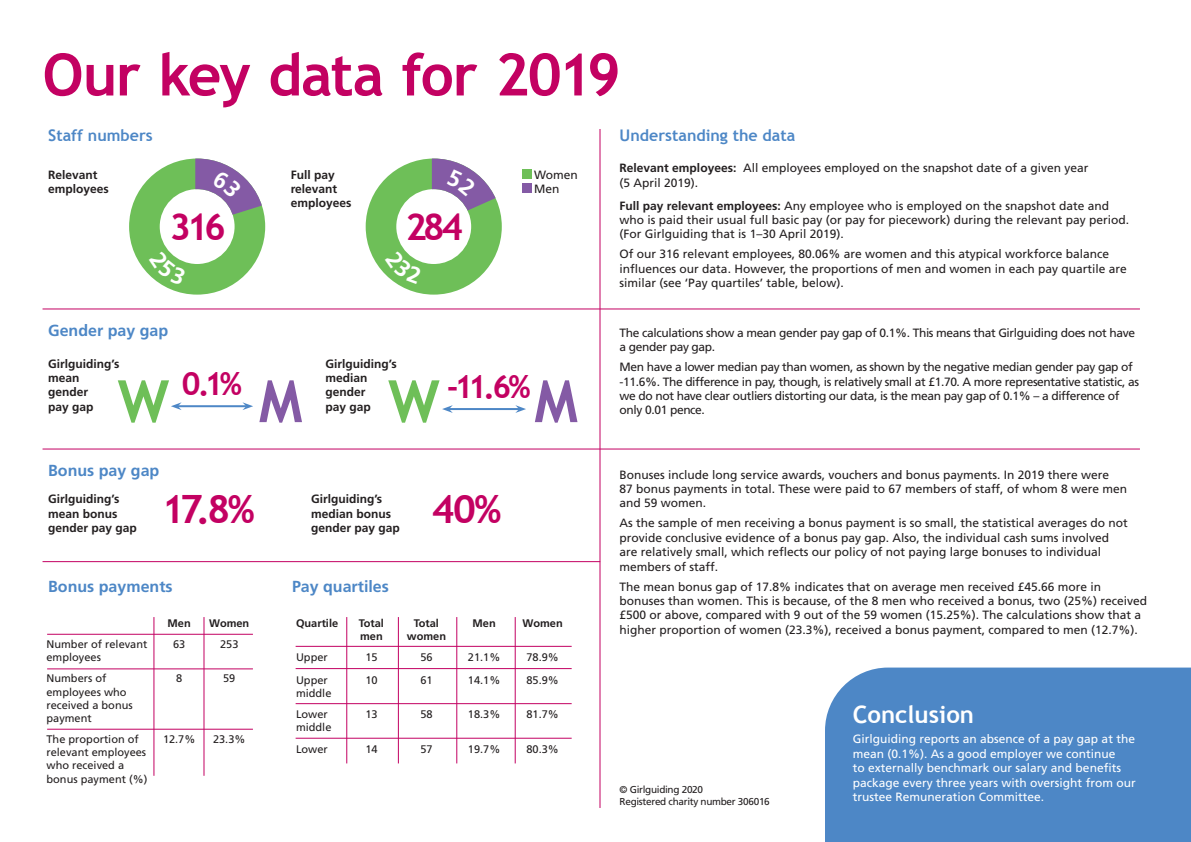
<style>
.page{position:relative;width:1191px;height:842px;background:#fff}
.page>*{position:absolute;margin:0;border:0;box-sizing:border-box;transform-origin:0 0}
.t1{font:700 58.3px "Trebuchet MS";letter-spacing:-.03em;color:#c30162}
.t2{font:700 58.3px "Trebuchet MS";color:#6ebf58}
.t3{font:700 58.3px "Trebuchet MS";color:#845aa5}
.t4{font:700 39px "Trebuchet MS";color:#c30162}
.t5{font:700 37px "Trebuchet MS";letter-spacing:-.105em;color:#c30162}
.t6{font:700 32px "Trebuchet MS";color:#c30162}
.t7{font:700 24px "Trebuchet MS";color:#fff}
.t8{font:700 16px "Frutiger";color:#4d87c6}
.t9{font:700 16px "Trebuchet MS";color:#4d87c6}
.t10{font:12px/14.4px "Frutiger";color:#231f20}
.t11{font:12px/14.4px "Frutiger";letter-spacing:-.03em;color:#231f20}
.t12{font:12px/14.4px "Frutiger";color:#fff}
.t13{font:700 12px/14.4px "Frutiger";color:#231f20}
.t14{font:11px/13.2px "Frutiger";color:#231f20}
.t15{font:700 11px/13.2px "Frutiger";color:#231f20}
.t16{font:10px "Frutiger";letter-spacing:-.03em;color:#231f20}
.s1{font-weight:700}
</style>
<div class="page">
<div style="left:825px;top:667px;width:366px;height:175px;background:#4d87c6"></div>
<hr style="left:43px;top:309px;width:1097px;height:1px;background:#c30162">
<hr style="left:43px;top:449px;width:1097px;height:1px;background:#c30162">
<hr style="left:43px;top:561px;width:557px;height:1px;background:#c30162">
<hr style="left:600px;top:129px;width:1px;height:679px;background:#c30162">
<hr style="left:47px;top:634px;width:206px;height:1px;background:#c30162">
<hr style="left:296px;top:646px;width:275px;height:1px;background:#c30162">
<hr style="left:296px;top:668px;width:275px;height:1px;background:#c30162">
<hr style="left:296px;top:703px;width:275px;height:1px;background:#c30162">
<hr style="left:296px;top:738px;width:275px;height:1px;background:#c30162">
<hr style="left:47px;top:669px;width:206px;height:1px;background:#c30162">
<hr style="left:47px;top:729px;width:206px;height:1px;background:#c30162">
<hr style="left:154px;top:617px;width:1px;height:159px;background:#c30162">
<hr style="left:204px;top:617px;width:1px;height:159px;background:#c30162">
<hr style="left:346px;top:617px;width:1px;height:146px;background:#c30162">
<hr style="left:398px;top:617px;width:1px;height:146px;background:#c30162">
<hr style="left:456px;top:617px;width:1px;height:146px;background:#c30162">
<hr style="left:515px;top:617px;width:1px;height:146px;background:#c30162">
<hr style="left:178px;top:405px;width:68px;height:2px;background:#4d87c6">
<svg style="left:171px;top:402px;width:11px;height:8px"></svg>
<svg style="left:242px;top:402px;width:11px;height:8px"></svg>
<hr style="left:449px;top:408px;width:70px;height:2px;background:#4d87c6">
<svg style="left:442px;top:405px;width:11px;height:8px"></svg>
<svg style="left:515px;top:405px;width:11px;height:8px"></svg>
<div style="left:522px;top:169px;width:9px;height:10px;background:#6ebf58"></div>
<div style="left:522px;top:184px;width:9px;height:9px;background:#845aa5"></div>
<svg style="left:129px;top:159px;width:136px;height:136px"></svg>
<svg style="left:366px;top:159px;width:136px;height:136px"></svg>
<p class="t1" style="left:43px;top:38px;width:580px">Our key data for 2019</p>
<p class="t9" style="left:48px;top:125px;width:106px">Staff numbers</p>
<p class="t9" style="left:619px;top:125px;width:177px">Understanding the data</p>
<p class="t13" style="left:48px;top:167px;width:62px">Relevant employees</p>
<p class="t13" style="left:291px;top:167px;width:62px">Full pay relevant employees</p>
<p class="t5" style="left:169px;top:203px;width:58px">316</p>
<p class="t5" style="left:405px;top:203px;width:59px">284</p>
<p class="t8" style="left:48px;top:321px;width:122px">Gender pay gap</p>
<p class="t10" style="left:534px;top:167px;width:45px">Women</p>
<p class="t10" style="left:534px;top:181px;width:27px">Men</p>
<p class="t13" style="left:48px;top:356px;width:73px">Girlguiding’s mean gender<br>pay gap</p>
<p class="t13" style="left:325px;top:356px;width:73px">Girlguiding’s median gender<br>pay gap</p>
<p class="t6" style="left:182px;top:364px;width:62px">0.1%</p>
<p class="t6" style="left:447px;top:367px;width:85px">-11.6%</p>
<p class="t2" style="left:118px;top:365px;width:53px">W</p>
<p class="t3" style="left:259px;top:365px;width:45px">M</p>
<p class="t2" style="left:388px;top:365px;width:53px">W</p>
<p class="t3" style="left:534px;top:365px;width:45px">M</p>
<p class="t8" style="left:48px;top:461px;width:113px">Bonus pay gap</p>
<p class="t13" style="left:48px;top:492px;width:90px">Girlguiding’s mean bonus gender pay gap</p>
<p class="t4" style="left:162px;top:484px;width:95px">17.8%</p>
<p class="t4" style="left:432px;top:484px;width:71px">40%</p>
<p class="t13" style="left:311px;top:492px;width:90px">Girlguiding’s median bonus gender pay gap</p>
<p class="t8" style="left:48px;top:576px;width:126px">Bonus payments</p>
<p class="t8" style="left:292px;top:576px;width:98px">Pay quartiles</p>
<p class="t15" style="left:168px;top:616px;width:25px">Men</p>
<p class="t15" style="left:209px;top:616px;width:42px">Women</p>
<p class="t14" style="left:47px;top:637px;width:102px">Number of relevant employees</p>
<p class="t14" style="left:173px;top:637px;width:14px">63</p>
<p class="t14" style="left:220px;top:637px;width:20px">253</p>
<p class="t14" style="left:47px;top:672px;width:88px">Numbers of employees who received a bonus payment</p>
<p class="t14" style="left:176px;top:672px;width:8px">8</p>
<p class="t14" style="left:223px;top:672px;width:14px">59</p>
<p class="t14" style="left:47px;top:732px;width:102px">The proportion of relevant employees who received a bonus payment (%)</p>
<p class="t14" style="left:163px;top:732px;width:34px">12.7%</p>
<p class="t14" style="left:213px;top:732px;width:34px">23.3%</p>
<p class="t15" style="left:296px;top:616px;width:44px">Quartile</p>
<p class="t15" style="left:359px;top:616px;width:27px">Total men</p>
<p class="t15" style="left:407px;top:616px;width:41px;text-align:center">Total women</p>
<p class="t15" style="left:472px;top:616px;width:25px">Men</p>
<p class="t15" style="left:522px;top:616px;width:42px">Women</p>
<p class="t14" style="left:296px;top:651px;width:33px">Upper</p>
<p class="t14" style="left:365px;top:651px;width:14px">15</p>
<p class="t14" style="left:420px;top:651px;width:14px">56</p>
<p class="t14" style="left:468px;top:651px;width:34px">21.1%</p>
<p class="t14" style="left:526px;top:651px;width:34px">78.9%</p>
<p class="t14" style="left:296px;top:673px;width:37px">Upper middle</p>
<p class="t14" style="left:365px;top:673px;width:14px">10</p>
<p class="t14" style="left:420px;top:673px;width:14px">61</p>
<p class="t14" style="left:468px;top:673px;width:34px">14.1%</p>
<p class="t14" style="left:526px;top:673px;width:34px">85.9%</p>
<p class="t14" style="left:296px;top:708px;width:37px">Lower middle</p>
<p class="t14" style="left:365px;top:708px;width:14px">13</p>
<p class="t14" style="left:420px;top:708px;width:14px">58</p>
<p class="t14" style="left:468px;top:708px;width:34px">18.3%</p>
<p class="t14" style="left:526px;top:708px;width:34px">81.7%</p>
<p class="t14" style="left:296px;top:742px;width:33px">Lower</p>
<p class="t14" style="left:365px;top:742px;width:14px">14</p>
<p class="t14" style="left:420px;top:742px;width:14px">57</p>
<p class="t14" style="left:468px;top:742px;width:34px">19.7%</p>
<p class="t14" style="left:526px;top:742px;width:34px">80.3%</p>
<p class="t10" style="left:619px;top:161px;width:470px"><span class="s1">Relevant employees:</span> All employees employed on the snapshot date of a given year (5 April 2019).</p>
<p class="t10" style="left:619px;top:198px;width:511px"><span class="s1">Full pay relevant employees:</span> Any employee who is employed on the snapshot date and who is paid their usual full basic pay (or pay for piecework) during the relevant pay period. (For Girlguiding that is 1–30 April 2019).</p>
<p class="t10" style="left:619px;top:247px;width:509px">Of our 316 relevant employees, 80.06% are women and this atypical workforce balance influences our data. However, the proportions of men and women in each pay quartile are similar (see ‘Pay quartiles’ table, below).</p>
<p class="t11" style="left:619px;top:325px;width:517px">The calculations show a mean gender pay gap of 0.1%. This means that Girlguiding does not have a gender pay gap.</p>
<p class="t11" style="left:619px;top:360px;width:521px">Men have a lower median pay than women, as shown by the negative median gender pay gap of -11.6%. The difference in pay, though, is relatively small at £1.70. A more representative statistic, as we do not have clear outliers distorting our data, is the mean pay gap of 0.1% – a difference of only 0.01 pence.</p>
<p class="t10" style="left:619px;top:467px;width:509px">Bonuses include long service awards, vouchers and bonus payments. In 2019 there were<br>87 bonus payments in total. These were paid to 67 members of staff, of whom 8 were men and 59 women.</p>
<p class="t10" style="left:619px;top:516px;width:510px">As the sample of men receiving a bonus payment is so small, the statistical averages do not provide conclusive evidence of a bonus pay gap. Also, the individual cash sums involved are relatively small, which reflects our policy of not paying large bonuses to individual members of staff.</p>
<p class="t10" style="left:619px;top:579px;width:529px">The mean bonus gap of 17.8% indicates that on average men received £45.66 more in bonuses than women. This is because, of the 8 men who received a bonus, two (25%) received £500 or above, compared with 9 out of the 59 women (15.25%). The calculations show that a higher proportion of women (23.3%), received a bonus payment, compared to men (12.7%).</p>
<p class="t16" style="left:619px;top:783px;width:85px">© Girlguiding 2020</p>
<p class="t16" style="left:619px;top:795px;width:152px">Registered charity number 306016</p>
<p class="t7" style="left:853px;top:700px;width:123px">Conclusion</p>
<p class="t12" style="left:853px;top:732px;width:284px">Girlguiding reports an absence of a pay gap at the mean (0.1%). As a good employer we continue<br>to externally benchmark our salary and benefits package every three years with oversight from our trustee Remuneration Committee.</p>
</div>
